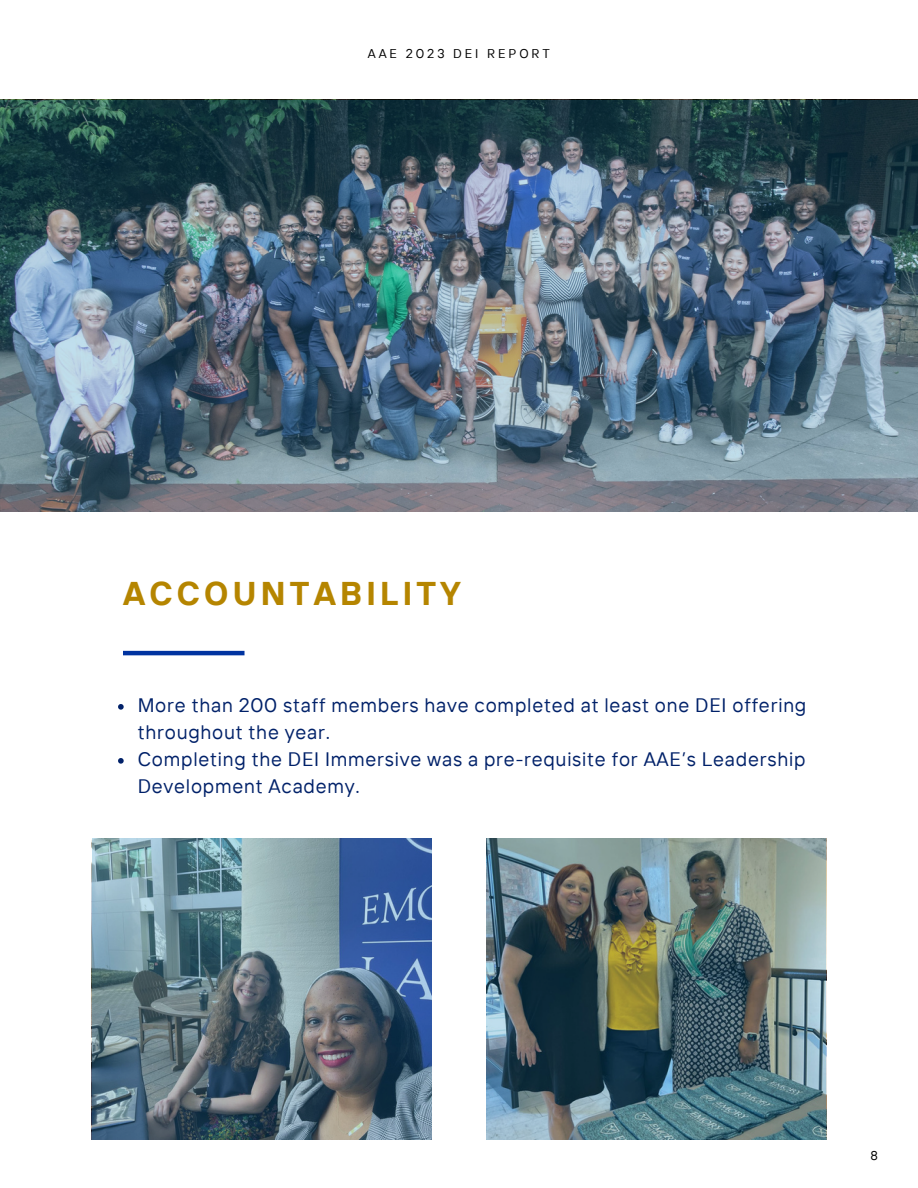
<style>
.page{position:relative;width:918px;height:1188px;background:#fff}
.page>*{position:absolute;margin:0;border:0;box-sizing:border-box;transform-origin:0 0}
.t1{font:700 32.85px "TT Interphases";letter-spacing:.13em;color:#b58500}
.t2{font:19.5px/27px "TT Interphases";letter-spacing:.04em;color:#012169}
.t3{font:12.75px "TT Interphases";letter-spacing:.23em;color:#000001}
</style>
<div class="page">
<hr style="left:123px;top:651px;width:122px;height:4px;background:#0033a0">
<img style="left:0;top:100px;width:918px;height:412px">
<svg style="left:118px;top:704px;width:6px;height:6px"></svg>
<svg style="left:118px;top:758px;width:6px;height:6px"></svg>
<img style="left:92px;top:838px;width:339px;height:302px">
<img style="left:487px;top:838px;width:339px;height:302px">
<p class="t3" style="left:368px;top:45px;width:184px">AAE 2023 DEI REPORT</p>
<p class="t1" style="left:123px;top:572px;width:339px">ACCOUNTABILITY</p>
<p class="t2" style="left:138px;top:691px;width:670px">More than 200 staff members have completed at least one DEI offering throughout the year.</p>
<p class="t2" style="left:138px;top:745px;width:669px">Completing the DEI Immersive was a pre-requisite for AAE’s Leadership<br>Development Academy.</p>
<p class="t3" style="left:870px;top:1147px;width:9px">8</p>
</div>
